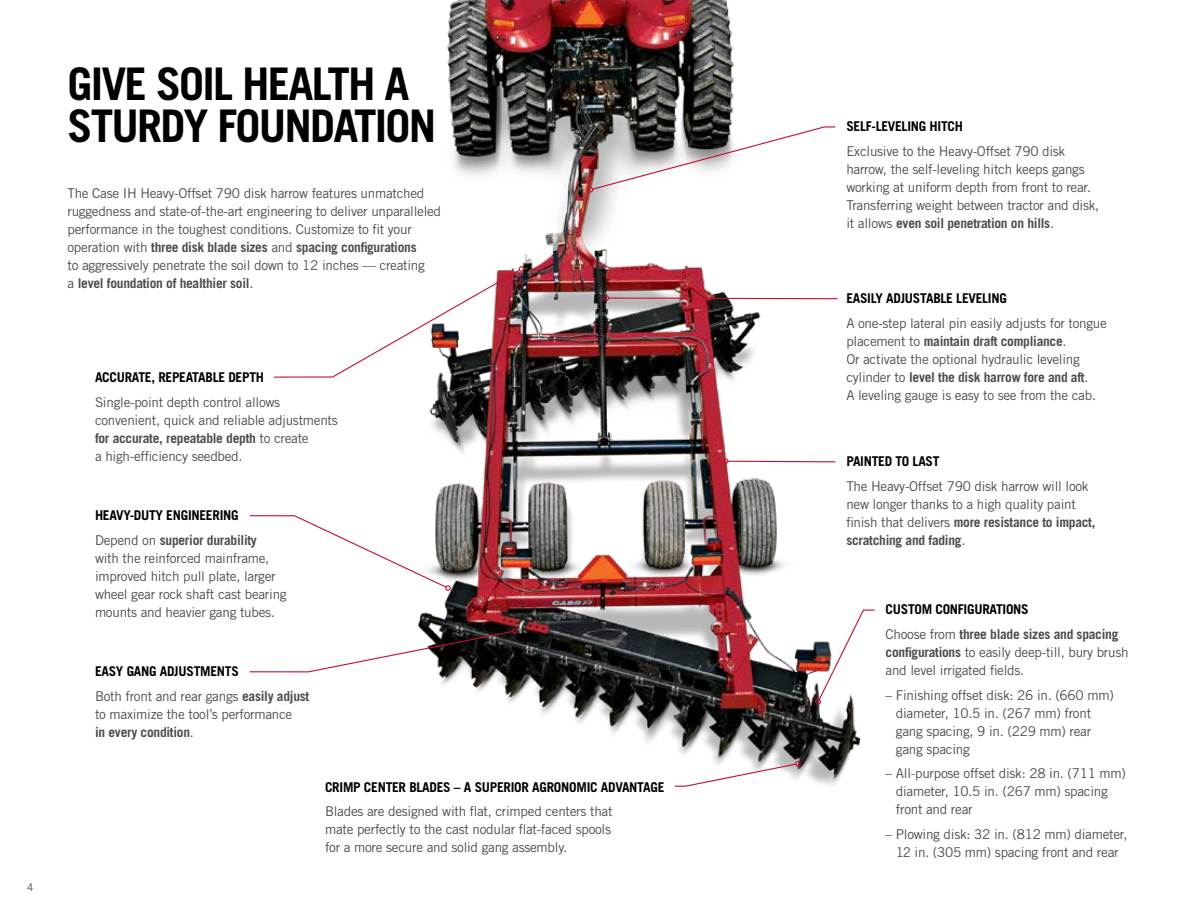
<style>
.page{position:relative;width:1188px;height:918px;background:#fff}
.page>*{position:absolute;margin:0;border:0;box-sizing:border-box;transform-origin:0 0}
.t1{font:700 45px/42px "Trade Gothic LT Std";letter-spacing:-.04em;color:#000}
.t2{font:13.5px/18px "Trade Gothic LT Std";letter-spacing:-.02em;color:#4d4d4f}
.t3{font:700 13.5px/24.8px "Trade Gothic LT Std";letter-spacing:-.02em;color:#000}
.t4{font:700 13.5px/24.8px "Trade Gothic LT Std";letter-spacing:-.02em;color:#4d4d4f}
.t5{font:10.5px "Trade Gothic LT Std";color:#4d4d4f}
.s1{font-weight:700}
.s2{font-weight:400;color:#4d4d4f}
.s3{color:#4d4d4f}
.s4{font-weight:700;color:#000}
.s5{color:#000}
.s6{font-weight:400}
</style>
<div class="page">
<img style="left:417px;top:0;width:444px;height:786px">
<svg style="left:588px;top:126px;width:248px;height:67px"></svg>
<svg style="left:604px;top:295px;width:234px;height:6px"></svg>
<svg style="left:723px;top:458px;width:113px;height:6px"></svg>
<svg style="left:815px;top:609px;width:60px;height:96px"></svg>
<svg style="left:274px;top:266px;width:250px;height:112px"></svg>
<svg style="left:249px;top:515px;width:202px;height:76px"></svg>
<svg style="left:249px;top:628px;width:269px;height:45px"></svg>
<svg style="left:674px;top:761px;width:127px;height:26px"></svg>
<p class="t5" style="left:27px;top:881px;width:8px">4</p>
<h1 class="t1" style="left:68px;top:62px;width:370px">GIVE SOIL HEALTH A<br>STURDY FOUNDATION</h1>
<p class="t2" style="left:68px;top:184px;width:375px">The Case IH Heavy-Offset 790 disk harrow features unmatched ruggedness and state-of-the-art engineering to deliver unparalleled performance in the toughest conditions. Customize to fit your operation with <span class="s1">three disk blade sizes</span> and <span class="s1">spacing configurations<br></span>to aggressively penetrate the soil down to 12 inches — creating<br>a <span class="s1">level foundation of healthier soil</span>.</p>
<p class="t3" style="left:95px;top:365px;width:171px">ACCURATE, REPEATABLE DEPTH</p>
<p class="t2" style="left:95px;top:393px;width:244px">Single-point depth control allows convenient, quick and reliable adjustments <span class="s1">for accurate, repeatable depth</span> to create<br>a high-efficiency seedbed.</p>
<p class="t3" style="left:95px;top:503px;width:163px">HEAVY-DUTY ENGINEERING<br><span class="s2">Depend on</span> <span class="s3">superior durability</span></p>
<p class="t2" style="left:95px;top:549px;width:193px">with the reinforced mainframe, improved hitch pull plate, larger wheel gear rock shaft cast bearing mounts and heavier gang tubes.</p>
<p class="t2" style="left:95px;top:659px;width:216px;line-height:24.8px"><span class="s4">EASY GANG ADJUSTMENTS<br></span>Both front and rear gangs <span class="s1">easily adjust</span></p>
<p class="t2" style="left:95px;top:705px;width:199px">to maximize the tool’s performance <span class="s1">in every condition</span>.</p>
<p class="t3" style="left:325px;top:774px;width:341px">CRIMP CENTER BLADES – A SUPERIOR AGRONOMIC ADVANTAGE</p>
<p class="t2" style="left:325px;top:802px;width:289px;text-align:justify">Blades are designed with flat, crimped centers that mate perfectly to the cast nodular flat-faced spools for a more secure and solid gang assembly.</p>
<p class="t3" style="left:846px;top:114px;width:118px">SELF-LEVELING HITCH</p>
<p class="t2" style="left:846px;top:142px;width:255px">Exclusive to the Heavy-Offset 790 disk harrow, the self-leveling hitch keeps gangs working at uniform depth from front to rear.<br>Transferring weight between tractor and disk, it allows <span class="s1">even soil penetration on hills</span>.</p>
<p class="t3" style="left:846px;top:286px;width:162px">EASILY ADJUSTABLE LEVELING</p>
<p class="t2" style="left:846px;top:314px;width:262px">A one-step lateral pin easily adjusts for tongue placement to <span class="s1">maintain draft compliance</span>.<br>Or activate the optional hydraulic leveling cylinder to <span class="s1">level the disk harrow fore and aft</span>.<br>A leveling gauge is easy to see from the cab.</p>
<p class="t3" style="left:846px;top:449px;width:95px">PAINTED TO LAST</p>
<p class="t2" style="left:846px;top:477px;width:251px">The Heavy-Offset 790 disk harrow will look new longer thanks to a high quality paint finish that delivers <span class="s1">more resistance to impact, scratching and fading</span>.</p>
<p class="t4" style="left:886px;top:597px;width:234px"><span class="s5">CUSTOM CONFIGURATIONS<br></span><span class="s6">Choose from</span> three blade sizes and spacing</p>
<p class="t2" style="left:886px;top:643px;width:245px"><span class="s1">configurations</span> to easily deep-till, bury brush and level irrigated fields.</p>
<p class="t2" style="left:896px;top:686px;width:219px;text-indent:-10px">– Finishing offset disk: 26 in. (660 mm) diameter, 10.5 in. (267 mm) front gang spacing, 9 in. (229 mm) rear gang spacing</p>
<p class="t2" style="left:896px;top:764px;width:232px;text-indent:-10px">– All-purpose offset disk: 28 in. (711 mm) diameter, 10.5 in. (267 mm) spacing front and rear</p>
<p class="t2" style="left:886px;top:825px;width:243px;text-align:center">– Plowing disk: 32 in. (812 mm) diameter,<br>12 in. (305 mm) spacing front and rear</p>
</div>
